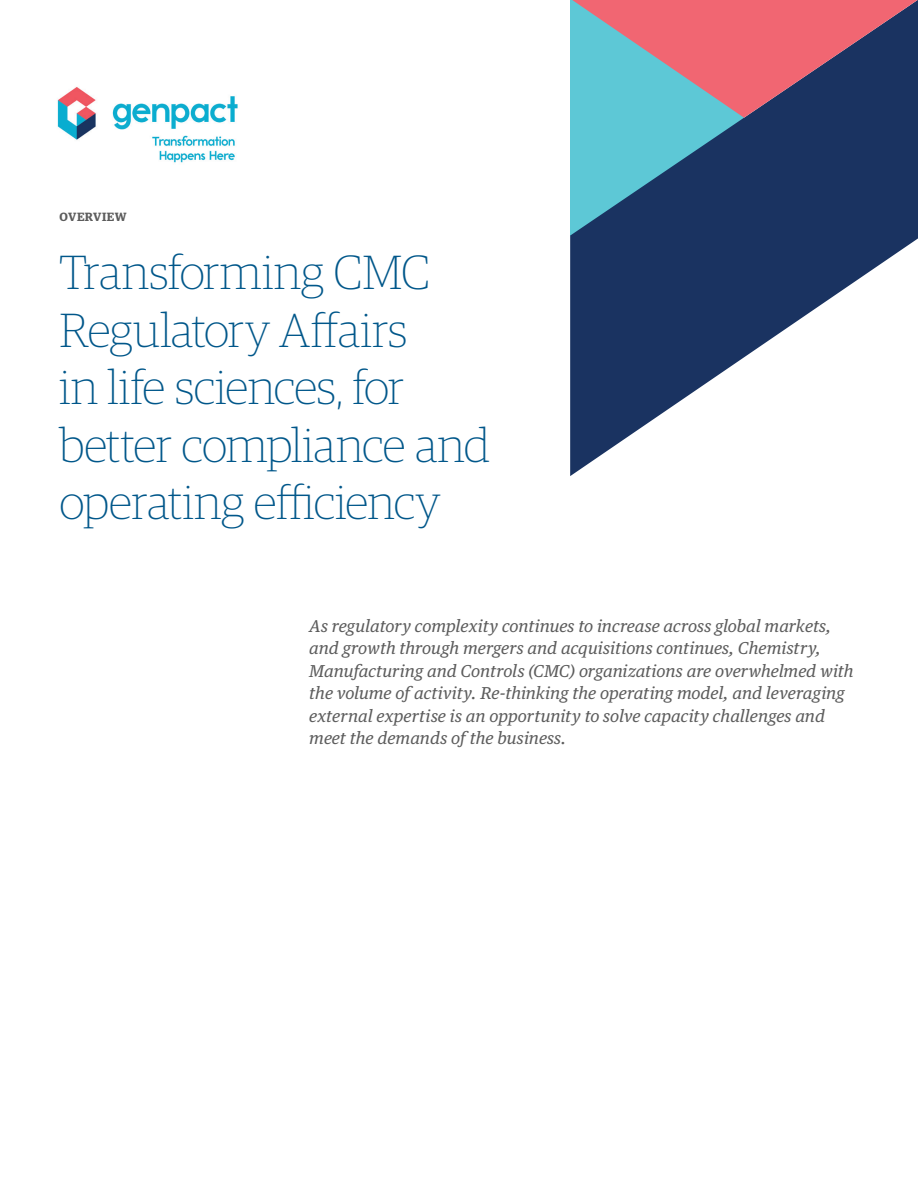
<style>
.page{position:relative;width:918px;height:1188px;background:#fff}
.page>*{position:absolute;margin:0;border:0;box-sizing:border-box;transform-origin:0 0}
.t1{font:100 48px/57.6px "Guardian Egyp";letter-spacing:-.01em;color:#01578a}
.t2{font:italic 16.5px/22.5px "Guardian Text Egyp";letter-spacing:-.005em;color:#5c5c5c}
.t3{font:600 12px "Guardian Egyp";letter-spacing:.035em;color:#5c5c5c}
</style>
<div class="page">
<svg style="left:570px;top:0;width:348px;height:476px;fill:#1a3361"></svg>
<svg style="left:572px;top:0;width:346px;height:118px;background:#967186"></svg>
<img style="left:57px;top:87px;width:181px;height:76px">
<p class="t3" style="left:60px;top:208px;width:68px">OVERVIEW</p>
<h1 class="t1" style="left:60px;top:241px;width:432px">Transforming CMC<br>Regulatory Affairs<br>in life sciences, for better compliance and operating efficiency</h1>
<p class="t2" style="left:309px;top:613px;width:546px">As regulatory complexity continues to increase across global markets, and growth through mergers and acquisitions continues, Chemistry, Manufacturing and Controls (CMC) organizations are overwhelmed with the volume of activity. Re-thinking the operating model, and leveraging external expertise is an opportunity to solve capacity challenges and meet the demands of the business.</p>
</div>
